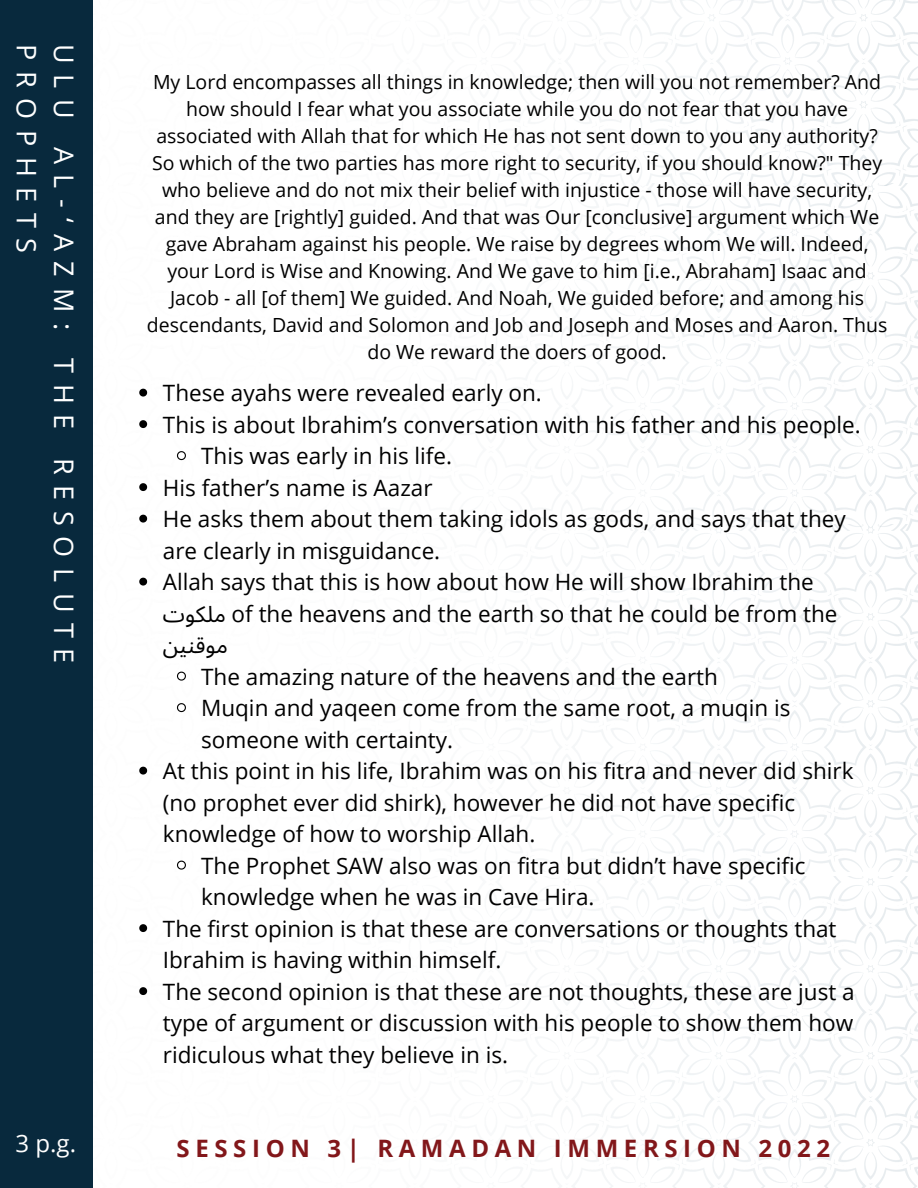
<style>
.page{position:relative;width:918px;height:1188px;background:#fff}
.page>*{position:absolute;margin:0;border:0;box-sizing:border-box;transform-origin:0 0}
.t1{font:27px/37px "Open Sans";letter-spacing:.395em;color:#fff}
.t2{font:700 24px "Open Sans";letter-spacing:.235em;color:#82171a}
.t3{font:24px "Open Sans";color:#fff}
.t4{font:22.5px/31.5px "Open Sans";color:#000}
.t5{font:19.5px/27px "Open Sans";color:#000;text-align:center}
.s1{font-family:"Noto Sans Arabic"}
</style>
<div class="page">
<img style="left:92px;top:535px;width:826px;height:653px">
<img style="left:92px;top:190px;width:826px;height:345px">
<img style="left:92px;top:0;width:826px;height:190px">
<div style="left:0;top:0;width:92px;height:1188px;background:#08293d"></div>
<svg style="left:139px;top:389px;width:8px;height:8px"></svg>
<svg style="left:139px;top:420px;width:8px;height:8px"></svg>
<svg style="left:176px;top:450px;width:11px;height:11px"></svg>
<svg style="left:139px;top:483px;width:8px;height:8px"></svg>
<svg style="left:139px;top:515px;width:8px;height:8px"></svg>
<svg style="left:139px;top:578px;width:8px;height:8px"></svg>
<svg style="left:176px;top:671px;width:11px;height:10px"></svg>
<svg style="left:176px;top:702px;width:11px;height:11px"></svg>
<svg style="left:139px;top:767px;width:8px;height:8px"></svg>
<svg style="left:176px;top:860px;width:11px;height:10px"></svg>
<svg style="left:139px;top:924px;width:8px;height:8px"></svg>
<svg style="left:139px;top:987px;width:8px;height:8px"></svg>
<p class="t1" style="left:83px;top:44px;width:621px;rotate:90deg">ULU AL-‘AZM: THE RESOLUTE<br>PROPHETS</p>
<p class="t5" style="left:147px;top:68px;width:742px">My Lord encompasses all things in knowledge; then will you not remember? And how should I fear what you associate while you do not fear that you have associated with Allah that for which He has not sent down to you any authority?<br>So which of the two parties has more right to security, if you should know?" They who believe and do not mix their belief with injustice - those will have security, and they are [rightly] guided. And that was Our [conclusive] argument which We gave Abraham against his people. We raise by degrees whom We will. Indeed, your Lord is Wise and Knowing. And We gave to him [i.e., Abraham] Isaac and Jacob - all [of them] We guided. And Noah, We guided before; and among his descendants, David and Solomon and Job and Joseph and Moses and Aaron. Thus do We reward the doers of good.</p>
<p class="t4" style="left:163px;top:377px;width:381px">These ayahs were revealed early on.</p>
<p class="t4" style="left:163px;top:408px;width:699px">This is about Ibrahim’s conversation with his father and his people.</p>
<p class="t4" style="left:201px;top:440px;width:253px">This was early in his life.</p>
<p class="t4" style="left:163px;top:471px;width:271px">His father’s name is Aazar</p>
<p class="t4" style="left:163px;top:503px;width:684px">He asks them about them taking idols as gods, and says that they are clearly in misguidance.</p>
<p class="t4" style="left:163px;top:566px;width:676px">Allah says that this is how about how He will show Ibrahim the <span class="s1">ت ملكو</span> of the heavens and the earth so that he could be from the <span class="s1">ن موقني</span></p>
<p class="t4" style="left:201px;top:660px;width:518px">The amazing nature of the heavens and the earth</p>
<p class="t4" style="left:201px;top:692px;width:591px">Muqin and yaqeen come from the same root, a muqin is someone with certainty.</p>
<p class="t4" style="left:163px;top:755px;width:692px">At this point in his life, Ibrahim was on his fitra and never did shirk (no prophet ever did shirk), however he did not have specific knowledge of how to worship Allah.</p>
<p class="t4" style="left:201px;top:849px;width:606px">The Prophet SAW also was on fitra but didn’t have specific knowledge when he was in Cave Hira.</p>
<p class="t4" style="left:163px;top:912px;width:675px">The first opinion is that these are conversations or thoughts that<br>Ibrahim is having within himself.</p>
<p class="t4" style="left:163px;top:975px;width:693px;text-align:justify">The second opinion is that these are not thoughts, these are just a type of argument or discussion with his people to show them how ridiculous what they believe in is.</p>
<p class="t3" style="left:16px;top:1127px;width:62px">3 p.g.</p>
<p class="t2" style="left:177px;top:1131px;width:655px">SESSION 3| RAMADAN IMMERSION 2022</p>
<p class="t3" style="left:16px;top:1127px;width:15px">2</p>
</div>
